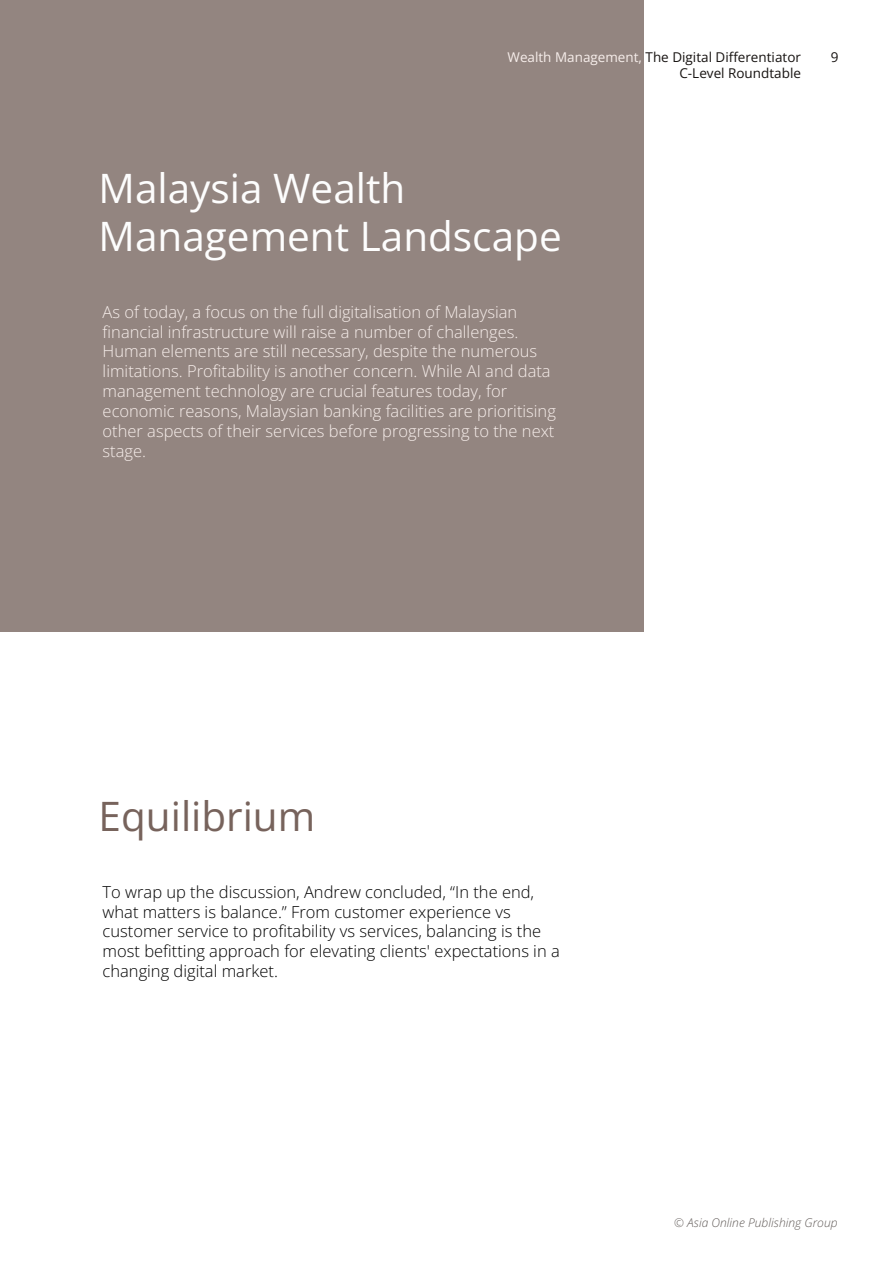
<style>
.page{position:relative;width:893px;height:1263px;background:#fff}
.page>*{position:absolute;margin:0;border:0;box-sizing:border-box;transform-origin:0 0}
.t1{font:40.5px/48.6px "Open Sans";color:#fdfdfd}
.t2{font:40.5px "Open Sans";color:#77635c}
.t3{font:300 16.5px/19.8px "Open Sans";color:#f7eeeb}
.t4{font:300 16.5px/19.8px "Open Sans";color:#000}
.t5{font:13.5px/16.2px "Open Sans";color:#171311;text-align:right}
.t6{font:italic 300 12px "Open Sans";color:#635d5a}
.s1{color:#f7eeeb}
</style>
<div class="page">
<div style="left:0;top:0;width:644px;height:631px;background:#938580"></div>
<p class="t5" style="left:507px;top:48px;width:295px"><span class="s1">Wealth Management,</span> The Digital Differentiator<br>C-Level Roundtable</p>
<p class="t5" style="left:831px;top:48px;width:9px">9</p>
<h1 class="t1" style="left:99px;top:163px;width:465px">Malaysia Wealth<br>Management Landscape</h1>
<p class="t3" style="left:103px;top:302px;width:455px">As of today, a focus on the full digitalisation of Malaysian financial infrastructure will raise a number of challenges.<br>Human elements are still necessary, despite the numerous limitations. Profitability is another concern. While AI and data management technology are crucial features today, for economic reasons, Malaysian banking facilities are prioritising other aspects of their services before progressing to the next stage.</p>
<h1 class="t2" style="left:99px;top:789px;width:218px">Equilibrium</h1>
<p class="t4" style="left:103px;top:881px;width:459px">To wrap up the discussion, Andrew concluded, “In the end, what matters is balance.” From customer experience vs customer service to profitability vs services, balancing is the most befitting approach for elevating clients' expectations in a changing digital market.</p>
<p class="t6" style="left:674px;top:1214px;width:165px">© Asia Online Publishing Group</p>
</div>
